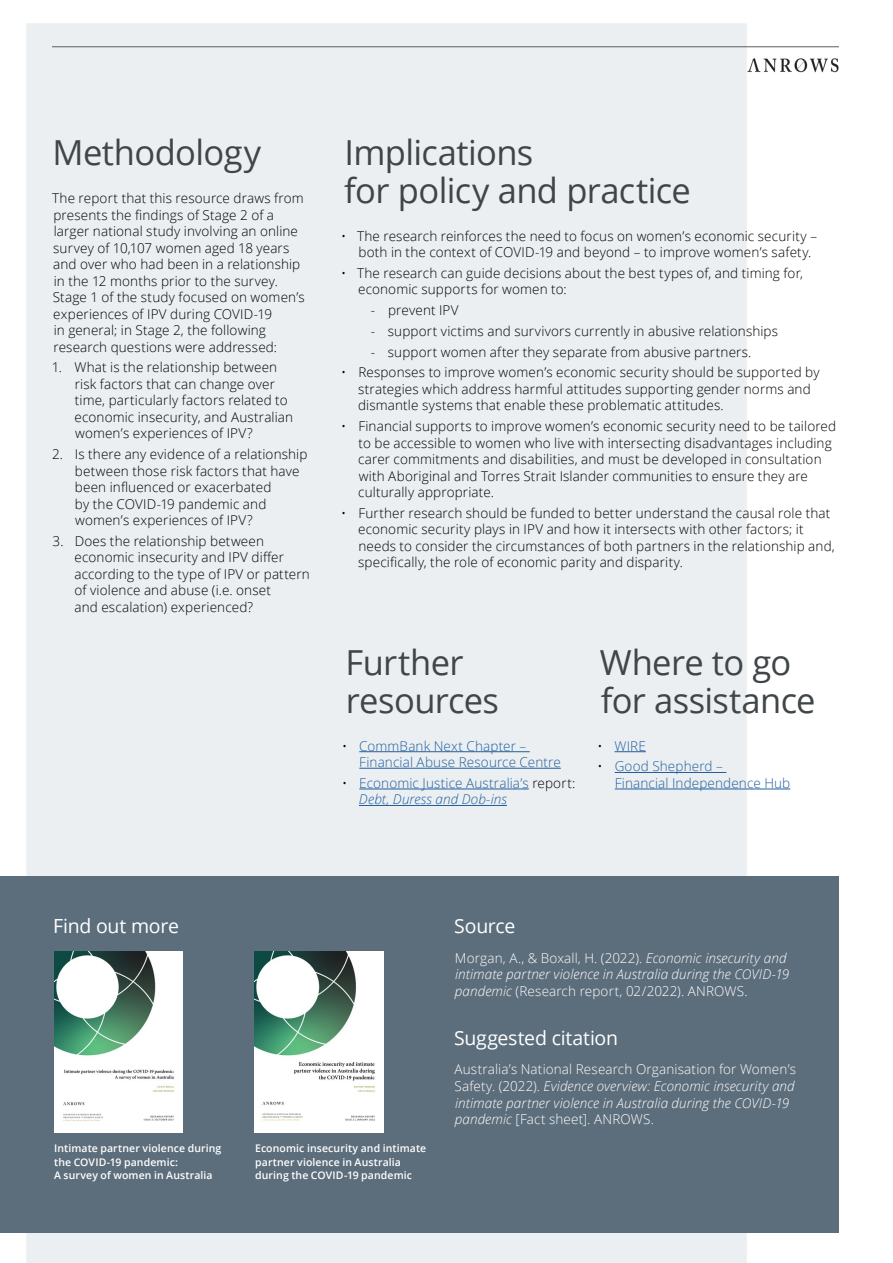
<style>
.page{position:relative;width:893px;height:1263px;background:#fff}
.page>*{position:absolute;margin:0;border:0;box-sizing:border-box;transform-origin:0 0}
.Sub_Heading{font:34.5px/37.5px "Open Sans";letter-spacing:-.015em;color:#404548}
.t1{font:19.5px "Open Sans";letter-spacing:-.015em;color:#fff}
.Paragraph_Style_1{font:300 13.5px/16.5px "Open Sans";letter-spacing:.01em;color:#000}
.Paragraph_Style_1-2{font:italic 300 13.5px/16.5px "Open Sans";letter-spacing:.005em;color:#fff}
.t2{font:300 13.5px/16.5px "Open Sans";letter-spacing:.01em;color:#215e9e}
.t3{font:600 10.5px/13.5px "Open Sans";letter-spacing:.01em;color:#fff}
.s1{color:#000}
.s2{font-style:italic}
.s3{font-style:normal}
</style>
<div class="page">
<div style="left:26px;top:23px;width:722px;height:1240px;background:#ebeff1"></div>
<div style="left:0;top:876px;width:839px;height:356px;background:#5c6d7b"></div>
<hr style="left:52px;top:46px;width:787px;height:1px;background:#5a5e61">
<hr style="left:359px;top:751px;width:171px;height:1px;background:#215e9e">
<hr style="left:359px;top:768px;width:202px;height:1px;background:#215e9e">
<hr style="left:359px;top:789px;width:170px;height:1px;background:#215e9e">
<hr style="left:359px;top:805px;width:148px;height:1px;background:#215e9e">
<hr style="left:614px;top:751px;width:32px;height:1px;background:#215e9e">
<hr style="left:615px;top:772px;width:111px;height:1px;background:#215e9e">
<hr style="left:615px;top:789px;width:175px;height:1px;background:#215e9e">
<img style="left:748px;top:58px;width:91px;height:14px">
<img style="left:54px;top:951px;width:128px;height:182px">
<img style="left:255px;top:951px;width:128px;height:182px">
<p class="Sub_Heading" style="left:52px;top:133px;width:210px">Methodology</p>
<p class="Paragraph_Style_1" style="left:52px;top:190px;width:254px">The report that this resource draws from presents the findings of Stage 2 of a larger national study involving an online survey of 10,107 women aged 18 years and over who had been in a relationship in the 12 months prior to the survey.<br>Stage 1 of the study focused on women’s experiences of IPV during COVID-19<br>in general; in Stage 2, the following research questions were addressed:</p>
<p class="Paragraph_Style_1" style="left:74px;top:359px;width:220px;text-indent:-23px">1. What is the relationship between risk factors that can change over time, particularly factors related to economic insecurity, and Australian women’s experiences of IPV?</p>
<p class="Paragraph_Style_1" style="left:75px;top:446px;width:234px;text-indent:-23px">2. Is there any evidence of a relationship between those risk factors that have been influenced or exacerbated<br>by the COVID-19 pandemic and women’s experiences of IPV?</p>
<p class="Paragraph_Style_1" style="left:74px;top:532px;width:237px;text-indent:-22px">3. Does the relationship between economic insecurity and IPV differ according to the type of IPV or pattern of violence and abuse (i.e. onset<br>and escalation) experienced?</p>
<p class="Sub_Heading" style="left:344px;top:133px;width:348px">Implications<br>for policy and practice</p>
<p class="Paragraph_Style_1" style="left:359px;top:227px;width:460px;text-indent:-17px">• The research reinforces the need to focus on women’s economic security – both in the context of COVID-19 and beyond – to improve women’s safety.</p>
<p class="Paragraph_Style_1" style="left:358px;top:264px;width:446px;text-indent:-17px">• The research can guide decisions about the best types of, and timing for, economic supports for women to:</p>
<p class="Paragraph_Style_1" style="left:371px;top:302px;width:89px">- prevent IPV</p>
<p class="Paragraph_Style_1" style="left:371px;top:322px;width:409px">- support victims and survivors currently in abusive relationships</p>
<p class="Paragraph_Style_1" style="left:371px;top:343px;width:382px">- support women after they separate from abusive partners.</p>
<p class="Paragraph_Style_1" style="left:358px;top:364px;width:463px;text-indent:-17px">• Responses to improve women’s economic security should be supported by strategies which address harmful attitudes supporting gender norms and dismantle systems that enable these problematic attitudes.</p>
<p class="Paragraph_Style_1" style="left:358px;top:418px;width:480px;text-indent:-17px">• Financial supports to improve women’s economic security need to be tailored to be accessible to women who live with intersecting disadvantages including carer commitments and disabilities, and must be developed in consultation with Aboriginal and Torres Strait Islander communities to ensure they are culturally appropriate.</p>
<p class="Paragraph_Style_1" style="left:358px;top:504px;width:478px;text-indent:-17px">• Further research should be funded to better understand the causal role that economic security plays in IPV and how it intersects with other factors; it needs to consider the circumstances of both partners in the relationship and, specifically, the role of economic parity and disparity.</p>
<p class="Sub_Heading" style="left:345px;top:643px;width:155px">Further resources</p>
<p class="t2" style="left:359px;top:737px;width:203px;text-indent:-17px"><span class="s1">•</span> CommBank Next Chapter –<br>Financial Abuse Resource Centre</p>
<p class="t2" style="left:359px;top:774px;width:218px;text-indent:-17px"><span class="s1">•</span> Economic Justice Australia’s <span class="s1">report:<br></span><span class="s2">Debt, Duress and Dob-ins</span></p>
<p class="Sub_Heading" style="left:600px;top:643px;width:217px">Where to go for assistance</p>
<p class="t2" style="left:597px;top:737px;width:50px"><span class="s1">•</span> WIRE</p>
<p class="t2" style="left:615px;top:758px;width:177px;text-indent:-17px"><span class="s1">•</span> Good Shepherd –<br>Financial Independence Hub</p>
<h3 class="t1" style="left:53px;top:913px;width:127px">Find out more</h3>
<h3 class="t1" style="left:454px;top:913px;width:63px">Source</h3>
<p class="Paragraph_Style_1-2" style="left:455px;top:949px;width:336px"><span class="s3">Morgan, A., &amp; Boxall, H. (2022).</span> Economic insecurity and intimate partner violence in Australia during the COVID-19 pandemic <span class="s3">(Research report, 02/2022). ANROWS.</span></p>
<h3 class="t1" style="left:454px;top:1025px;width:165px">Suggested citation</h3>
<p class="Paragraph_Style_1-2" style="left:454px;top:1061px;width:343px"><span class="s3">Australia’s National Research Organisation for Women’s Safety. (2022).</span> Evidence overview: Economic insecurity and intimate partner violence in Australia during the COVID-19 pandemic <span class="s3">[Fact sheet]. ANROWS.</span></p>
<h3 class="t3" style="left:255px;top:1141px;width:173px">Economic insecurity and intimate partner violence in Australia during the COVID-19 pandemic</h3>
<h3 class="t3" style="left:54px;top:1141px;width:169px">Intimate partner violence during the COVID-19 pandemic:</h3>
<h3 class="t3" style="left:54px;top:1168px;width:160px">A survey of women in Australia</h3>
</div>
